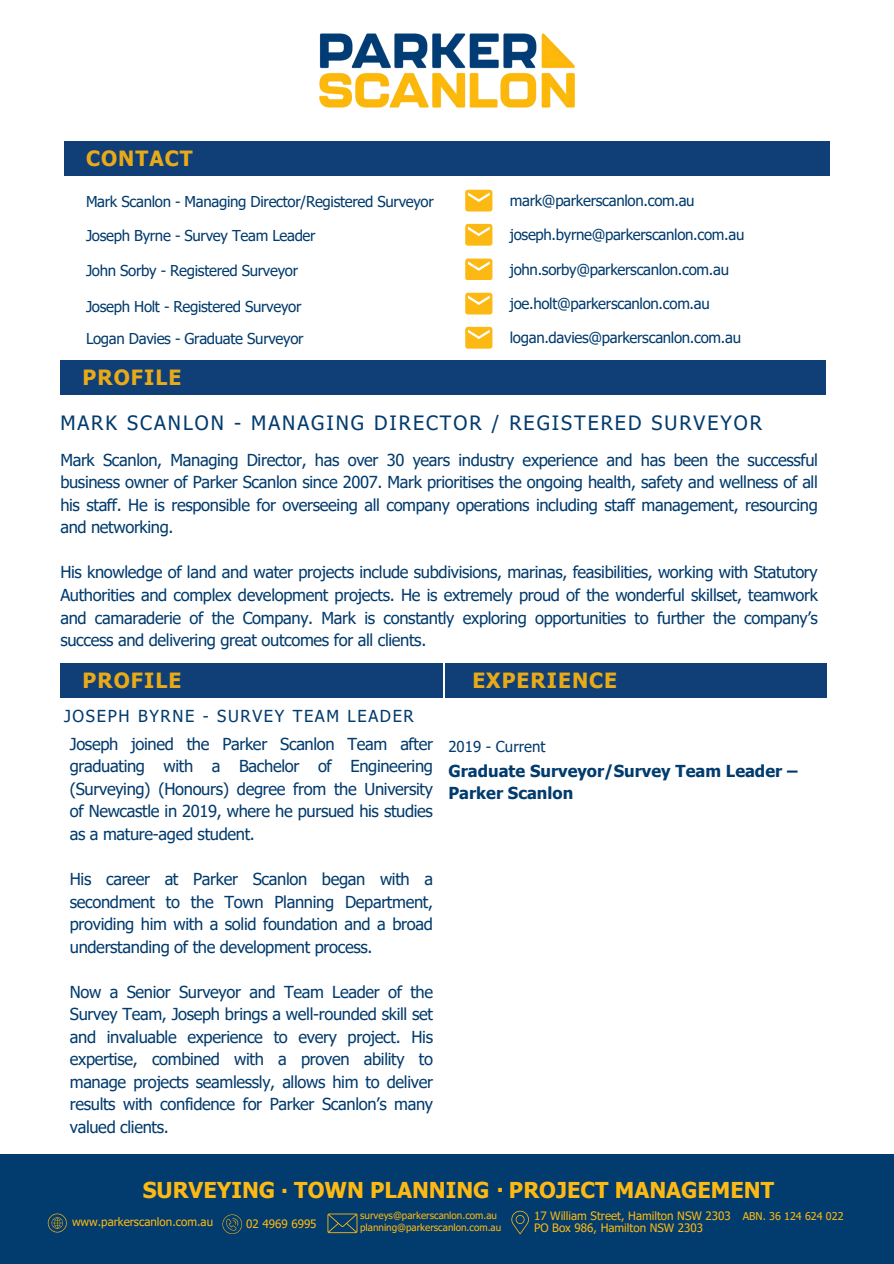
<style>
.page{position:relative;width:894px;height:1264px;background:#fff}
.page>*{position:absolute;margin:0;border:0;box-sizing:border-box;transform-origin:0 0}
.t1{font:700 21.9px "Tahoma";color:#fdb913}
.t2{font:700 21px "Tahoma";letter-spacing:.05em;color:#e9aa18}
.t3{font:19.8px "Tahoma";letter-spacing:.1em;color:#023b6d}
.t4{font:16.5px/22.5px "Tahoma";letter-spacing:-.02em;color:#023b6d;text-align:justify}
.t5{font:700 16.5px/22.5px "Tahoma";color:#023b6d}
.t6{font:16.5px "Tahoma";letter-spacing:.1em;color:#023b6d}
.t7{font:15px "Tahoma";letter-spacing:-.02em;color:#023b6d}
.t8{font:15px "Tahoma";color:#023b6d}
.t9{font:11.55px/12.6px "Tahoma";color:#fdb913}
.t10{font:10.65px "Tahoma";color:#fdb913}
.t11{font:9.9px/11.6px "Tahoma";color:#fdb913}
</style>
<div class="page">
<div style="left:0;top:1154px;width:893px;height:109px;background:#023b6d"></div>
<svg style="left:48px;top:1213px;width:19px;height:19px"></svg>
<svg style="left:222px;top:1214px;width:20px;height:19px"></svg>
<svg style="left:511px;top:1210px;width:17px;height:24px"></svg>
<svg style="left:327px;top:1213px;width:30px;height:19px"></svg>
<img style="left:319px;top:33px;width:256px;height:75px">
<div style="left:64px;top:141px;width:765px;height:34px;background:#0f3f76"></div>
<svg style="left:465px;top:224px;width:27px;height:21px"></svg>
<svg style="left:465px;top:258px;width:27px;height:22px"></svg>
<svg style="left:465px;top:293px;width:27px;height:21px"></svg>
<div style="left:60px;top:360px;width:766px;height:34px;background:#0f3f76"></div>
<svg style="left:465px;top:327px;width:27px;height:21px"></svg>
<svg style="left:465px;top:190px;width:27px;height:21px"></svg>
<div style="left:60px;top:663px;width:383px;height:34px;background:#0f3f76"></div>
<div style="left:444px;top:663px;width:382px;height:34px;background:#0f3f76"></div>
<p class="t2" style="left:86px;top:145px;width:108px">CONTACT</p>
<p class="t7" style="left:86px;top:192px;width:349px">Mark Scanlon - Managing Director/Registered Surveyor</p>
<p class="t7" style="left:509px;top:191px;width:186px">mark@parkerscanlon.com.au</p>
<p class="t7" style="left:86px;top:226px;width:231px">Joseph Byrne - Survey Team Leader</p>
<p class="t7" style="left:86px;top:261px;width:213px">John Sorby - Registered Surveyor</p>
<p class="t7" style="left:86px;top:296px;width:217px">Joseph Holt - Registered Surveyor</p>
<p class="t7" style="left:509px;top:225px;width:236px">joseph.byrne@parkerscanlon.com.au</p>
<p class="t7" style="left:509px;top:259px;width:221px">john.sorby@parkerscanlon.com.au</p>
<p class="t7" style="left:509px;top:294px;width:201px">joe.holt@parkerscanlon.com.au</p>
<p class="t7" style="left:86px;top:329px;width:219px">Logan Davies - Graduate Surveyor</p>
<p class="t7" style="left:509px;top:328px;width:233px">logan.davies@parkerscanlon.com.au</p>
<p class="t2" style="left:82px;top:364px;width:100px">PROFILE</p>
<p class="t3" style="left:60px;top:410px;width:703px">MARK SCANLON - MANAGING DIRECTOR / REGISTERED SURVEYOR</p>
<p class="t4" style="left:60px;top:448px;width:759px">Mark Scanlon, Managing Director, has over 30 years industry experience and has been the successful business owner of Parker Scanlon since 2007. Mark prioritises the ongoing health, safety and wellness of all his staff. He is responsible for overseeing all company operations including staff management, resourcing and networking.</p>
<p class="t4" style="left:60px;top:560px;width:759px">His knowledge of land and water projects include subdivisions, marinas, feasibilities, working with Statutory Authorities and complex development projects. He is extremely proud of the wonderful skillset, teamwork and camaraderie of the Company. Mark is constantly exploring opportunities to further the company’s success and delivering great outcomes for all clients.</p>
<h3 class="t2" style="left:82px;top:667px;width:100px">PROFILE</h3>
<p class="t2" style="left:472px;top:667px;width:146px">EXPERIENCE</p>
<p class="t6" style="left:64px;top:705px;width:351px">JOSEPH BYRNE - SURVEY TEAM LEADER</p>
<h1 class="t4" style="left:70px;top:732px;width:364px">Joseph joined the Parker Scanlon Team after graduating with a Bachelor of Engineering (Surveying) (Honours) degree from the University of Newcastle in 2019, where he pursued his studies as a mature-aged student.</h1>
<h2 class="t4" style="left:70px;top:867px;width:364px">His career at Parker Scanlon began with a secondment to the Town Planning Department, providing him with a solid foundation and a broad understanding of the development process.</h2>
<p class="t4" style="left:70px;top:979px;width:364px">Now a Senior Surveyor and Team Leader of the Survey Team, Joseph brings a well-rounded skill set and invaluable experience to every project. His expertise, combined with a proven ability to manage projects seamlessly, allows him to deliver results with confidence for Parker Scanlon’s many valued clients.</p>
<h1 class="t8" style="left:448px;top:737px;width:98px">2019 - Current</h1>
<h1 class="t5" style="left:448px;top:758px;width:350px">Graduate Surveyor/Survey Team Leader –<br>Parker Scanlon</h1>
<p class="t1" style="left:143px;top:1176px;width:134px">SURVEYING</p>
<h1 class="t1" style="left:281px;top:1171px;width:8px">.</h1>
<p class="t1" style="left:294px;top:1176px;width:481px">TOWN PLANNING . PROJECT MANAGEMENT</p>
<p class="t10" style="left:742px;top:1209px;width:102px">ABN. 36 124 624 022</p>
<p class="t9" style="left:72px;top:1215px;width:143px">www.parkerscanlon.com.au</p>
<p class="t9" style="left:246px;top:1217px;width:72px">02 4969 6995</p>
<p class="t9" style="left:534px;top:1208px;width:198px">17 William Street, Hamilton NSW 2303<br>PO Box 986, Hamilton NSW 2303</p>
<p class="t11" style="left:360px;top:1209px;width:143px">surveys@parkerscanlon.com.au planning@parkerscanlon.com.au</p>
</div>
